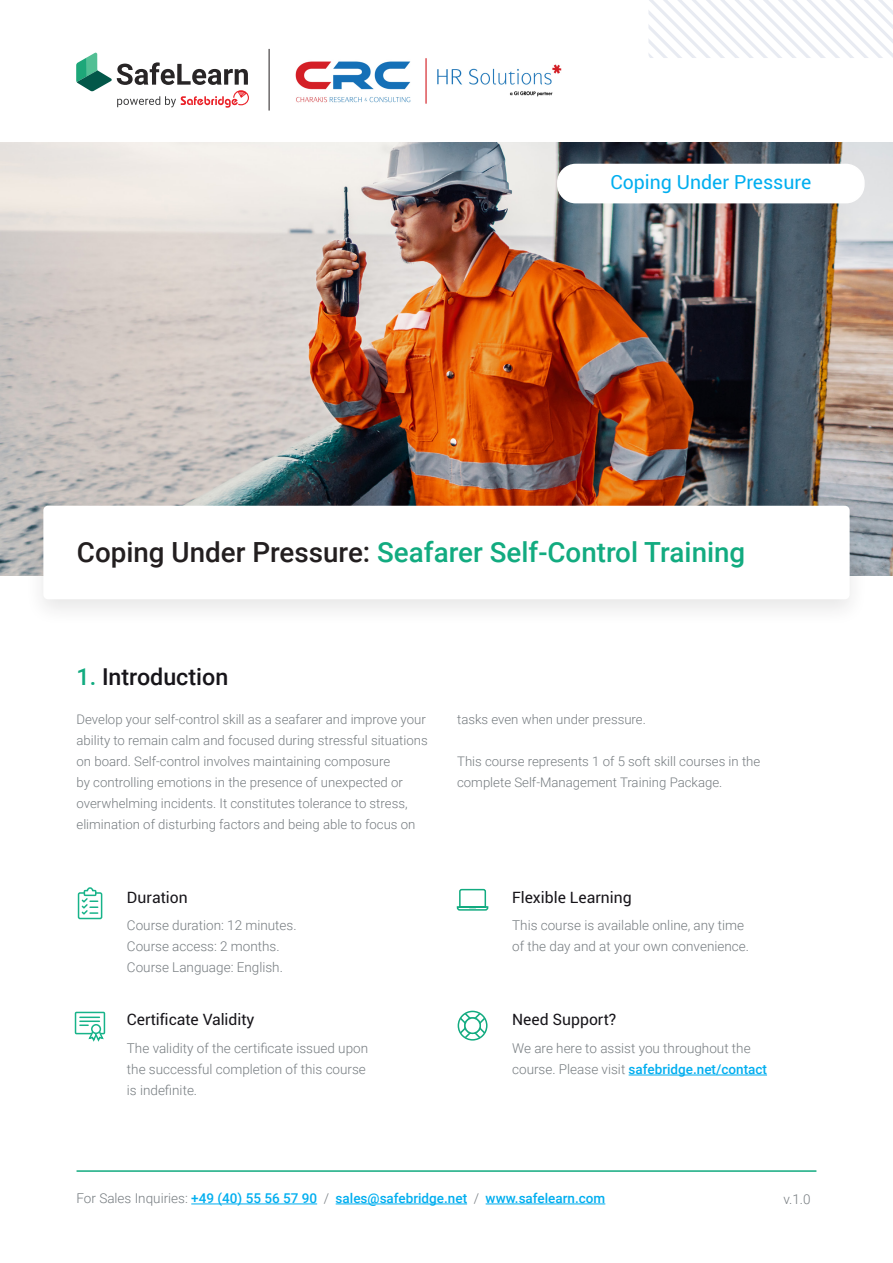
<style>
.page{position:relative;width:893px;height:1263px;background:#fff}
.page>*{position:absolute;margin:0;border:0;box-sizing:border-box;transform-origin:0 0}
.t1{font:500 27.75px "Roboto";color:#12ab80}
.subtitle2_black{font:500 23.25px "Roboto";color:#17151a}
.t2{font:19.5px "Roboto";color:#00aeef}
.small_subs{font:15.75px "Roboto";color:#17151a}
.text_sb{font:300 13.5px "Roboto";color:#767c80}
.text_sb-2{font:500 13.5px "Roboto";color:#00aeef}
.t3{font:300 13.2px/21px "Roboto";color:#767c80}
.s1{color:#231f20}
.s2{color:#12ab80}
.s3{font-weight:300;color:#767c80}
</style>
<div class="page">
<img style="left:0;top:142px;width:893px;height:433px">
<div style="left:24px;top:495px;width:845px;height:132px;background:#231f20;opacity:.11"></div>
<div style="left:43px;top:506px;width:807px;height:93px;background:#fff;border-radius:5px"></div>
<hr style="left:629px;top:1075px;width:138px;height:1px;background:#00aeef">
<svg style="left:76px;top:53px;width:173px;height:55px"></svg>
<svg style="left:456px;top:888px;width:33px;height:23px"></svg>
<svg style="left:457px;top:1011px;width:31px;height:30px"></svg>
<div style="left:465px;top:1018px;width:15px;height:15px;background:#fff;border-radius:8px"></div>
<div style="left:464px;top:1017px;width:17px;height:17px;border:2px solid #12ab80;border-radius:8px"></div>
<svg style="left:648px;top:0;width:245px;height:58px"></svg>
<hr style="left:191px;top:1203px;width:126px;height:1px;background:#00aeef">
<hr style="left:336px;top:1203px;width:131px;height:1px;background:#00aeef">
<hr style="left:486px;top:1203px;width:119px;height:1px;background:#00aeef">
<hr style="left:77px;top:1170px;width:739px;height:2px;background:#12ab80">
<svg style="left:74px;top:1011px;width:32px;height:31px"></svg>
<div style="left:92px;top:1025px;width:8px;height:8px;background:#fff;border-radius:50%"></div>
<div style="left:91px;top:1024px;width:10px;height:10px;border:2px solid #17b389;border-radius:50%"></div>
<div style="left:78px;top:892px;width:24px;height:27px;border:2px solid #17b389;border-radius:2px"></div>
<svg style="left:80px;top:887px;width:19px;height:29px"></svg>
<div style="left:558px;top:164px;width:306px;height:39px;background:#fff;border-radius:18px"></div>
<div style="left:557px;top:164px;width:308px;height:39px;border:2px solid #fff;border-radius:18px"></div>
<img style="left:295px;top:58px;width:267px;height:46px">
<hr style="left:269px;top:49px;width:1px;height:62px;background:#231f20">
<p class="t2" style="left:610px;top:169px;width:202px">Coping Under Pressure</p>
<p class="t1" style="left:77px;top:533px;width:670px"><span class="s1">Coping Under Pressure:</span> Seafarer Self-Control Training</p>
<p class="subtitle2_black" style="left:77px;top:660px;width:153px"><span class="s2">1.</span> Introduction</p>
<p class="t3" style="left:77px;top:709px;width:353px">Develop your self-control skill as a seafarer and improve your ability to remain calm and focused during stressful situations on board. Self-control involves maintaining composure<br>by controlling emotions in the presence of unexpected or overwhelming incidents. It constitutes tolerance to stress, elimination of disturbing factors and being able to focus on</p>
<p class="t3" style="left:457px;top:709px;width:190px">tasks even when under pressure.</p>
<p class="t3" style="left:457px;top:751px;width:305px">This course represents 1 of 5 soft skill courses in the complete Self-Management Training Package.</p>
<p class="small_subs" style="left:127px;top:886px;width:62px">Duration</p>
<p class="text_sb" style="left:127px;top:916px;width:171px">Course duration: 12 minutes.</p>
<p class="text_sb" style="left:127px;top:937px;width:154px">Course access: 2 months.</p>
<p class="text_sb" style="left:127px;top:958px;width:157px">Course Language: English.</p>
<p class="small_subs" style="left:127px;top:1009px;width:129px">Certificate Validity</p>
<p class="text_sb" style="left:127px;top:1039px;width:243px">The validity of the certificate issued upon</p>
<p class="text_sb" style="left:127px;top:1060px;width:241px">the successful completion of this course</p>
<p class="text_sb" style="left:127px;top:1081px;width:72px">is indefinite.</p>
<p class="small_subs" style="left:512px;top:886px;width:121px">Flexible Learning</p>
<p class="text_sb" style="left:512px;top:916px;width:234px">This course is available online, any time</p>
<p class="text_sb" style="left:512px;top:937px;width:238px">of the day and at your own convenience.</p>
<p class="small_subs" style="left:512px;top:1009px;width:106px">Need Support?</p>
<p class="text_sb" style="left:512px;top:1039px;width:240px">We are here to assist you throughout the</p>
<p class="text_sb-2" style="left:512px;top:1060px;width:256px"><span class="s3">course. Please visit</span> safebridge.net/contact</p>
<p class="text_sb-2" style="left:77px;top:1189px;width:530px"><span class="s3">For Sales Inquiries:</span> +49 (40) 55 56 57 90 <span class="s3">/</span> sales@safebridge.net <span class="s3">/</span> www.safelearn.com</p>
<p class="text_sb" style="left:783px;top:1190px;width:29px">v.1.0</p>
</div>
